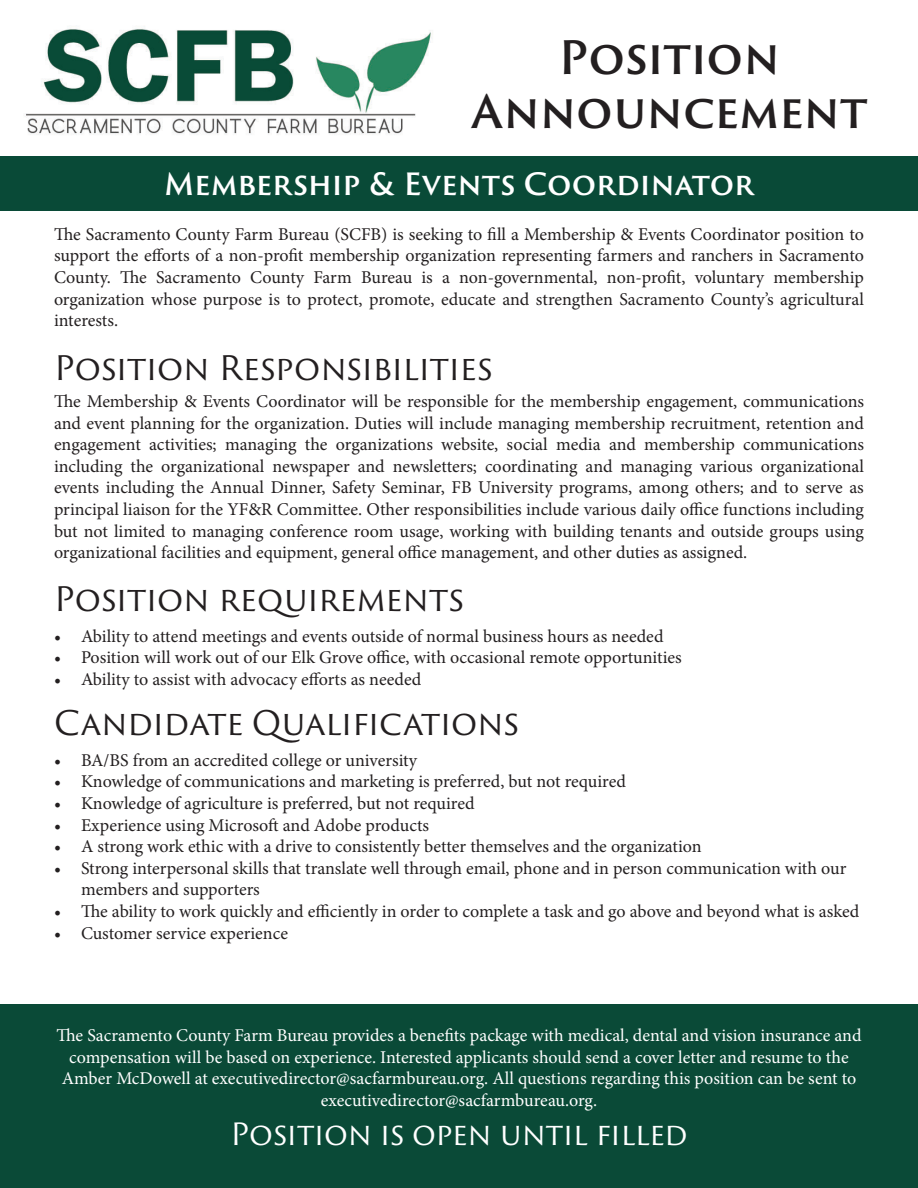
<style>
.page{position:relative;width:918px;height:1188px;background:#fff}
.page>*{position:absolute;margin:0;border:0;box-sizing:border-box;transform-origin:0 0}
.t1{font:600 45px "Trajan Sans Pro";letter-spacing:-.005em;color:#231f20}
.t2{font:33px "Trajan Sans Pro";letter-spacing:-.005em;color:#231f20}
.t3{font:600 30px "Trajan Sans Pro";letter-spacing:-.005em;color:#fff}
.t4{font:30px "Trajan Sans Pro";letter-spacing:-.005em;color:#fff}
.t5{font:18px/21.6px "Minion Pro";letter-spacing:-.005em;color:#231f20;text-align:justify}
.t6{font:18px/21.6px "Minion Pro";color:#fff;text-align:center}
</style>
<div class="page">
<div style="left:0;top:1004px;width:918px;height:184px;background:#0a4a37"></div>
<div style="left:0;top:156px;width:918px;height:55px;background:#094a37"></div>
<img style="left:26px;top:26px;width:406px;height:109px">
<p class="t1" style="left:559px;top:25px;width:223px">Position</p>
<p class="t1" style="left:471px;top:79px;width:398px">Announcement</p>
<p class="t3" style="left:164px;top:162px;width:592px">Membership &amp; Events Coordinator</p>
<p class="t5" style="left:54px;top:223px;width:812px">The Sacramento County Farm Bureau (SCFB) is seeking to fill a Membership &amp; Events Coordinator position to support the efforts of a non-profit membership organization representing farmers and ranchers in Sacramento County. The Sacramento County Farm Bureau is a non-governmental, non-profit, voluntary membership organization whose purpose is to protect, promote, educate and strengthen Sacramento County’s agricultural interests.</p>
<p class="t2" style="left:54px;top:345px;width:440px">Position Responsibilities</p>
<p class="t5" style="left:54px;top:390px;width:812px">The Membership &amp; Events Coordinator will be responsible for the membership engagement, communications and event planning for the organization. Duties will include managing membership recruitment, retention and engagement activities; managing the organizations website, social media and membership communications including the organizational newspaper and newsletters; coordinating and managing various organizational events including the Annual Dinner, Safety Seminar, FB University programs, among others; and to serve as principal liaison for the YF&amp;R Committee. Other responsibilities include various daily office functions including but not limited to managing conference room usage, working with building tenants and outside groups using organizational facilities and equipment, general office management, and other duties as assigned.</p>
<p class="t2" style="left:54px;top:575px;width:412px">Position requirements</p>
<p class="t5" style="left:54px;top:625px;width:611px">• Ability to attend meetings and events outside of normal business hours as needed</p>
<p class="t5" style="left:54px;top:647px;width:629px">• Position will work out of our Elk Grove office, with occasional remote opportunities</p>
<p class="t5" style="left:54px;top:669px;width:369px">• Ability to assist with advocacy efforts as needed</p>
<p class="t2" style="left:54px;top:700px;width:466px">Candidate Qualifications</p>
<p class="t5" style="left:54px;top:749px;width:365px">• BA/BS from an accredited college or university</p>
<p class="t5" style="left:54px;top:771px;width:574px">• Knowledge of communications and marketing is preferred, but not required</p>
<p class="t5" style="left:54px;top:793px;width:422px">• Knowledge of agriculture is preferred, but not required</p>
<p class="t5" style="left:54px;top:814px;width:377px">• Experience using Microsoft and Adobe products</p>
<p class="t5" style="left:54px;top:836px;width:649px">• A strong work ethic with a drive to consistently better themselves and the organization</p>
<p class="t5" style="left:81px;top:857px;width:767px;text-indent:-27px">• Strong interpersonal skills that translate well through email, phone and in person communication with our members and supporters</p>
<p class="t5" style="left:54px;top:901px;width:807px">• The ability to work quickly and efficiently in order to complete a task and go above and beyond what is asked</p>
<p class="t5" style="left:54px;top:922px;width:235px">• Customer service experience</p>
<p class="t6" style="left:56px;top:1024px;width:807px">The Sacramento County Farm Bureau provides a benefits package with medical, dental and vision insurance and compensation will be based on experience. Interested applicants should send a cover letter and resume to the Amber McDowell at executivedirector@sacfarmbureau.org. All questions regarding this position can be sent to executivedirector@sacfarmbureau.org.</p>
<p class="t4" style="left:230px;top:1113px;width:459px">Position is open until filled</p>
</div>
